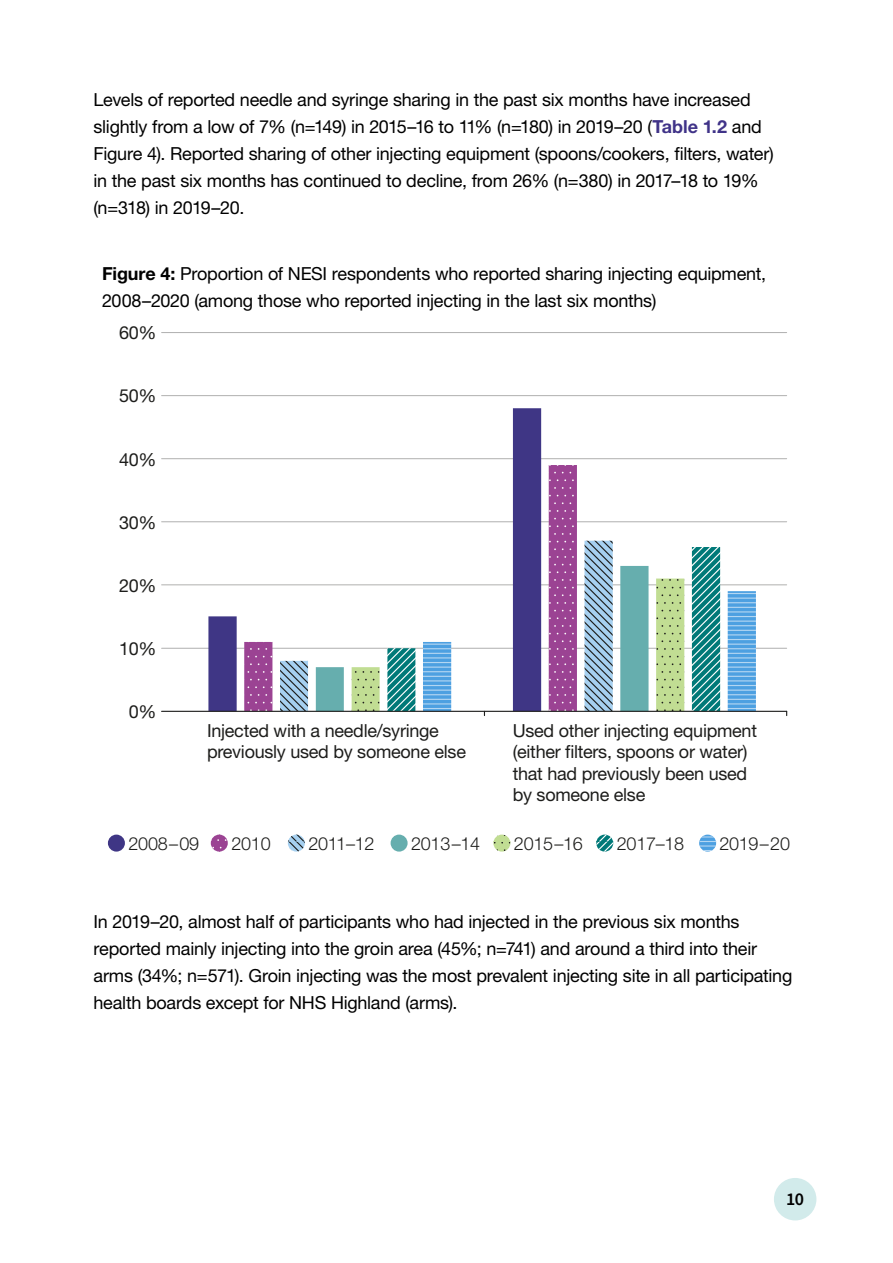
<style>
.page{position:relative;width:893px;height:1263px;background:#fff}
.page>*{position:absolute;margin:0;border:0;box-sizing:border-box;transform-origin:0 0}
.Body{font:18px/27px "Helvetica Neue LT Std";letter-spacing:-.015em;color:#000}
.t1{font:18px/21.6px "Helvetica Neue LT Std";letter-spacing:-.015em;color:#1d1d1b}
.t2{font:300 18px "Helvetica Neue LT Std";letter-spacing:-.015em;color:#1d1d1b}
.t3{font:600 18px "Source Sans Pro";color:#000}
.s1{font-weight:700;color:#403388}
.s2{font-weight:700}
</style>
<div class="page">
<div style="left:774px;top:1178px;width:42px;height:42px;background:#d2ebeb;border-radius:50%"></div>
<hr style="left:162px;top:332px;width:625px;height:1px;background:#b0b0af">
<hr style="left:162px;top:395px;width:625px;height:1px;background:#b0b0af">
<hr style="left:162px;top:458px;width:625px;height:1px;background:#b0b0af">
<hr style="left:162px;top:521px;width:625px;height:1px;background:#b0b0af">
<hr style="left:162px;top:584px;width:625px;height:1px;background:#b0b0af">
<hr style="left:162px;top:648px;width:625px;height:1px;background:#b0b0af">
<svg style="left:208px;top:408px;width:333px;height:303px"></svg>
<svg style="left:244px;top:465px;width:333px;height:246px"></svg>
<svg style="left:280px;top:541px;width:333px;height:170px"></svg>
<svg style="left:316px;top:566px;width:71px;height:145px"></svg>
<svg style="left:387px;top:547px;width:333px;height:31px"></svg>
<div style="left:108px;top:834px;width:17px;height:17px;background:#3f3685;border-radius:50%"></div>
<svg style="left:211px;top:834px;width:17px;height:17px"></svg>
<svg style="left:288px;top:834px;width:17px;height:17px"></svg>
<div style="left:391px;top:834px;width:17px;height:17px;background:#66aeae;border-radius:50%"></div>
<svg style="left:493px;top:834px;width:17px;height:17px"></svg>
<svg style="left:596px;top:834px;width:17px;height:17px"></svg>
<svg style="left:699px;top:834px;width:17px;height:17px"></svg>
<hr style="left:162px;top:711px;width:625px;height:1px;background:#1d1d1b">
<svg style="left:352px;top:578px;width:404px;height:137px"></svg>
<p class="Body" style="left:94px;top:86px;width:682px">Levels of reported needle and syringe sharing in the past six months have increased slightly from a low of 7% (n=149) in 2015–16 to 11% (n=180) in 2019–20 (<span class="s1">Table 1.2</span> and Figure 4). Reported sharing of other injecting equipment (spoons/cookers, filters, water) in the past six months has continued to decline, from 26% (n=380) in 2017–18 to 19% (n=318) in 2019–20.</p>
<p class="Body" style="left:102px;top:260px;width:666px"><span class="s2">Figure 4:</span> Proportion of NESI respondents who reported sharing injecting equipment,<br>2008–2020 (among those who reported injecting in the last six months)</p>
<p class="t1" style="left:119px;top:322px;width:39px">60%</p>
<p class="t1" style="left:119px;top:385px;width:39px">50%</p>
<p class="t1" style="left:119px;top:448px;width:39px">40%</p>
<p class="t1" style="left:119px;top:511px;width:39px">30%</p>
<p class="t1" style="left:119px;top:574px;width:39px">20%</p>
<p class="t1" style="left:119px;top:638px;width:39px">10%</p>
<p class="t1" style="left:129px;top:700px;width:29px">0%</p>
<p class="t1" style="left:207px;top:719px;width:260px">Injected with a needle/syringe previously used by someone else</p>
<p class="t1" style="left:513px;top:719px;width:246px">Used other injecting equipment (either filters, spoons or water) that had previously been used by someone else</p>
<p class="t2" style="left:129px;top:832px;width:72px">2008–09</p>
<p class="t2" style="left:231px;top:832px;width:41px">2010</p>
<p class="t2" style="left:308px;top:832px;width:68px">2011–12</p>
<p class="t2" style="left:411px;top:832px;width:71px">2013–14</p>
<p class="t2" style="left:514px;top:832px;width:71px">2015–16</p>
<p class="t2" style="left:617px;top:832px;width:69px">2017–18</p>
<p class="t2" style="left:719px;top:832px;width:72px">2019–20</p>
<p class="Body" style="left:94px;top:908px;width:700px">In 2019–20, almost half of participants who had injected in the previous six months reported mainly injecting into the groin area (45%; n=741) and around a third into their arms (34%; n=571). Groin injecting was the most prevalent injecting site in all participating health boards except for NHS Highland (arms).</p>
<p class="t3" style="left:786px;top:1187px;width:19px">10</p>
</div>
